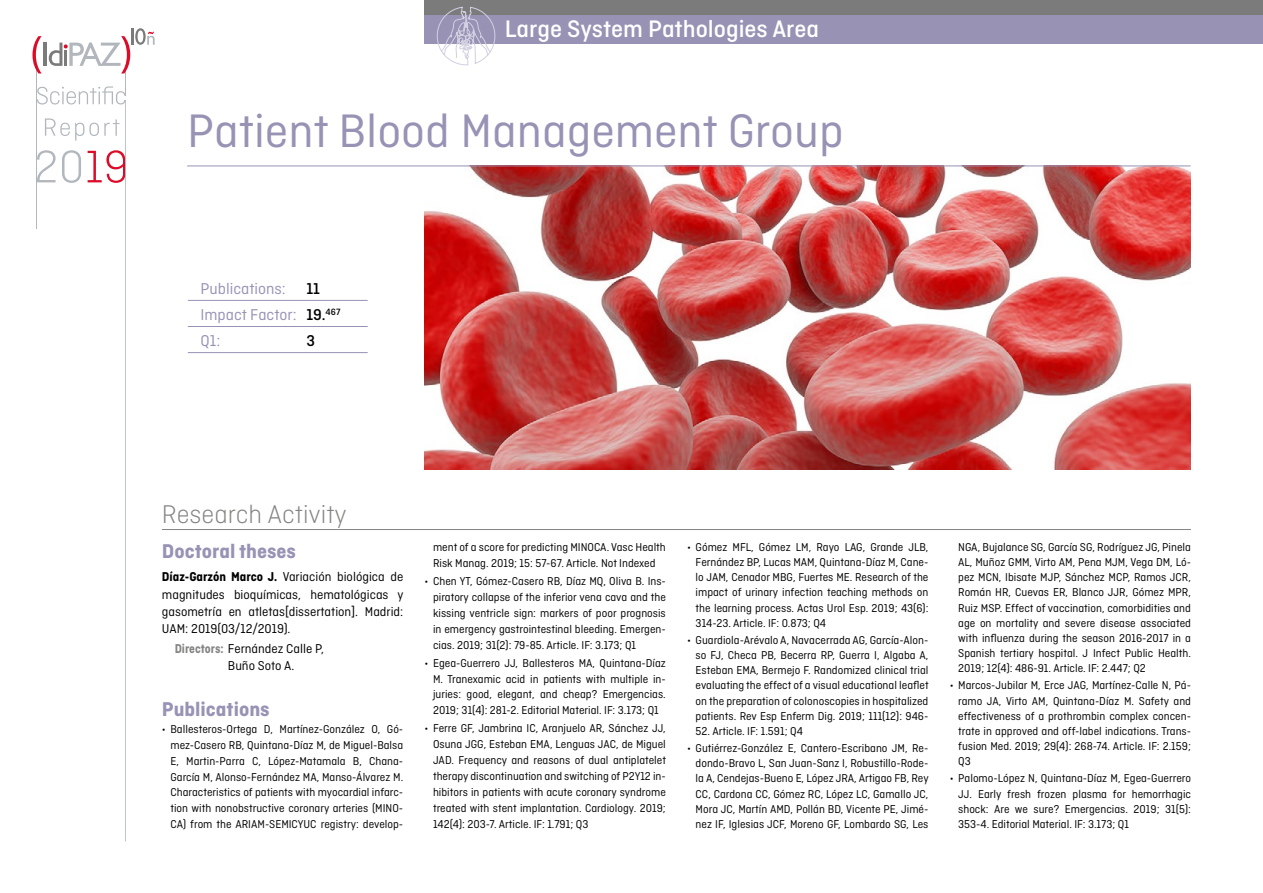
<style>
.page{position:relative;width:1263px;height:893px;background:#fff}
.page>*{position:absolute;margin:0;border:0;box-sizing:border-box;transform-origin:0 0}
._1Sy-NombreGrupo_Sys{font:49.5px "Ciutadella";color:#9892b5}
._5-_Titulos__Strateg{font:300 27px "Ciutadella";color:#858584}
.t1{font:500 25.2px "Ciutadella";color:#fff}
._3Sy-_Subapartados_G{font:700 21px "Ciutadella";color:#9892b5}
._2Sy-Factor_Impacto{font:16.5px "Ciutadella";color:#9892b5}
._2Sy-Factor_Impacto-2{font:500 16.5px "Ciutadella";color:#000}
._9-_Texto__Projects{font:13.5px/17.2px "Ciutadella";color:#000;text-align:justify}
._10-_Texto__Director{font:13.5px/17.2px "Ciutadella";color:#000}
._11-_Texto_Publicati{font:12px/15.1px "Ciutadella";color:#000;text-align:justify}
.s1{font-weight:500;color:#000}
.s2{font-weight:700}
.s3{font-weight:700;color:#858584}
</style>
<div class="page">
<svg style="left:32px;top:28px;width:123px;height:813px"></svg>
<div style="left:424px;top:11px;width:839px;height:33px;background:#9892b5"></div>
<div style="left:424px;top:0;width:839px;height:14px;background:#7c7b7b"></div>
<svg style="left:434px;top:7px;width:63px;height:58px"></svg>
<div style="left:0;top:230px;width:123px;height:618px;background:#fff"></div>
<hr style="left:188px;top:300px;width:180px;height:1px;background:#9892b5">
<hr style="left:188px;top:326px;width:180px;height:1px;background:#9892b5">
<hr style="left:188px;top:352px;width:180px;height:1px;background:#9892b5">
<img style="left:424px;top:166px;width:766px;height:303px">
<hr style="left:187px;top:165px;width:1003px;height:1px;background:#9892b5">
<hr style="left:162px;top:529px;width:1029px;height:1px;background:#858584">
<h3 class="t1" style="left:505px;top:14px;width:315px">Large System Pathologies Area</h3>
<p class="_1Sy-NombreGrupo_Sys" style="left:187px;top:103px;width:658px">Patient Blood Management Group</p>
<p class="_2Sy-Factor_Impacto" style="left:201px;top:279px;width:121px">Publications: <span class="s1">11</span></p>
<p class="_2Sy-Factor_Impacto" style="left:201px;top:306px;width:141px">Impact Factor: <span class="s1">19.</span><sup>467</sup></p>
<p class="_2Sy-Factor_Impacto" style="left:201px;top:332px;width:21px">Q1:</p>
<p class="_2Sy-Factor_Impacto-2" style="left:306px;top:331px;width:10px">3</p>
<p class="_5-_Titulos__Strateg" style="left:162px;top:500px;width:186px">Research Activity</p>
<p class="_3Sy-_Subapartados_G" style="left:162px;top:539px;width:136px">Doctoral theses</p>
<p class="_9-_Texto__Projects" style="left:162px;top:568px;width:243px"><span class="s2">Díaz-Garzón Marco J.</span> Variación biológica de magnitudes bioquímicas, hematológicas y gasometría en atletas[dissertation]. Madrid:<br>UAM: 2019(03/12/2019).</p>
<p class="_10-_Texto__Director" style="left:228px;top:639px;width:98px;text-indent:-53px"><span class="s3">Directors:</span> Fernández Calle P,<br>Buño Soto A.</p>
<p class="_3Sy-_Subapartados_G" style="left:162px;top:696px;width:109px">Publications</p>
<p class="_11-_Texto_Publicati" style="left:170px;top:721px;width:234px;line-height:15.8px;text-indent:-9px">• Ballesteros-Ortega D, Martínez-González O, Gó&shy;mez-Casero RB, Quintana-Díaz M, de Miguel-Balsa E, Martin-Parra C, López-Matamala B, Chana-García M, Alonso-Fernández MA, Manso-Álvarez M.<br>Characteristics of patients with myocardial infarc&shy;tion with nonobstructive coronary arteries (MINO-CA) from the ARIAM-SEMICYUC registry: develop-</p>
<p class="_11-_Texto_Publicati" style="left:433px;top:539px;width:234px;line-height:15.9px">ment of a score for predicting MINOCA. Vasc Health<br>Risk Manag. 2019; 15: 57-67. Article. Not Indexed</p>
<p class="_11-_Texto_Publicati" style="left:433px;top:573px;width:234px;line-height:15.9px;text-indent:-9px">• Chen YT, Gómez-Casero RB, Díaz MQ, Oliva B. Ins&shy;piratory collapse of the inferior vena cava and the kissing ventricle sign: markers of poor prognosis in emergency gastrointestinal bleeding. Emergen&shy;cias. 2019; 31(2): 79-85. Article. IF: 3.173; Q1</p>
<p class="_11-_Texto_Publicati" style="left:433px;top:655px;width:234px;line-height:15.9px;text-indent:-9px">• Egea-Guerrero JJ, Ballesteros MA, Quintana-Díaz M. Tranexamic acid in patients with multiple in&shy;juries: good, elegant, and cheap? Emergencias.<br>2019; 31(4): 281-2. Editorial Material. IF: 3.173; Q1</p>
<p class="_11-_Texto_Publicati" style="left:433px;top:720px;width:234px;line-height:15.9px;text-indent:-9px">• Ferre GF, Jambrina IC, Aranjuelo AR, Sánchez JJ, Osuna JGG, Esteban EMA, Lenguas JAC, de Miguel JAD. Frequency and reasons of dual antiplatelet therapy discontinuation and switching of P2Y12 in&shy;hibitors in patients with acute coronary syndrome treated with stent implantation. Cardiology. 2019; 142(4): 203-7. Article. IF: 1.791; Q3</p>
<p class="_11-_Texto_Publicati" style="left:696px;top:539px;width:234px;text-indent:-9px">• Gómez MFL, Gómez LM, Rayo LAG, Grande JLB, Fernández BP, Lucas MAM, Quintana-Díaz M, Cane&shy;lo JAM, Cenador MBG, Fuertes ME. Research of the impact of urinary infection teaching methods on the learning process. Actas Urol Esp. 2019; 43(6):<br>314-23. Article. IF: 0.873; Q4</p>
<p class="_11-_Texto_Publicati" style="left:696px;top:632px;width:234px;text-indent:-9px">• Guardiola-Arévalo A, Navacerrada AG, García-Alon&shy;so FJ, Checa PB, Becerra RP, Guerra I, Algaba A, Esteban EMA, Bermejo F. Randomized clinical trial evaluating the effect of a visual educational leaflet on the preparation of colonoscopies in hospitalized patients. Rev Esp Enferm Dig. 2019; 111(12): 946-</p>
<p class="_11-_Texto_Publicati" style="left:696px;top:723px;width:109px">52. Article. IF: 1.591; Q4</p>
<p class="_11-_Texto_Publicati" style="left:696px;top:740px;width:235px;text-indent:-9px">• Gutiérrez-González E, Cantero-Escribano JM, Re&shy;dondo-Bravo L, San Juan-Sanz I, Robustillo-Rode&shy;la A, Cendejas-Bueno E, López JRA, Artigao FB, Rey CC, Cardona CC, Gómez RC, López LC, Gamallo JC, Mora JC, Martín AMD, Pollán BD, Vicente PE, Jimé&shy;nez IF, Iglesias JCF, Moreno GF, Lombardo SG, Les</p>
<p class="_11-_Texto_Publicati" style="left:958px;top:539px;width:234px">NGA, Bujalance SG, García SG, Rodríguez JG, Pinela AL, Muñoz GMM, Virto AM, Pena MJM, Vega DM, Ló&shy;pez MCN, Ibisate MJP, Sánchez MCP, Ramos JCR, Román HR, Cuevas ER, Blanco JJR, Gómez MPR, Ruiz MSP. Effect of vaccination, comorbidities and age on mortality and severe disease associated with influenza during the season 2016-2017 in a Spanish tertiary hospital. J Infect Public Health.<br>2019; 12(4): 486-91. Article. IF: 2.447; Q2</p>
<p class="_11-_Texto_Publicati" style="left:958px;top:678px;width:234px;text-indent:-9px">• Marcos-Jubilar M, Erce JAG, Martínez-Calle N, Pá&shy;ramo JA, Virto AM, Quintana-Díaz M. Safety and effectiveness of a prothrombin complex concen&shy;trate in approved and off-label indications. Trans&shy;fusion Med. 2019; 29(4): 268-74. Article. IF: 2.159; Q3</p>
<p class="_11-_Texto_Publicati" style="left:958px;top:771px;width:234px;text-indent:-9px">• Palomo-López N, Quintana-Díaz M, Egea-Guerrero JJ. Early fresh frozen plasma for hemorrhagic shock: Are we sure? Emergencias. 2019; 31(5):<br>353-4. Editorial Material. IF: 3.173; Q1</p>
</div>
